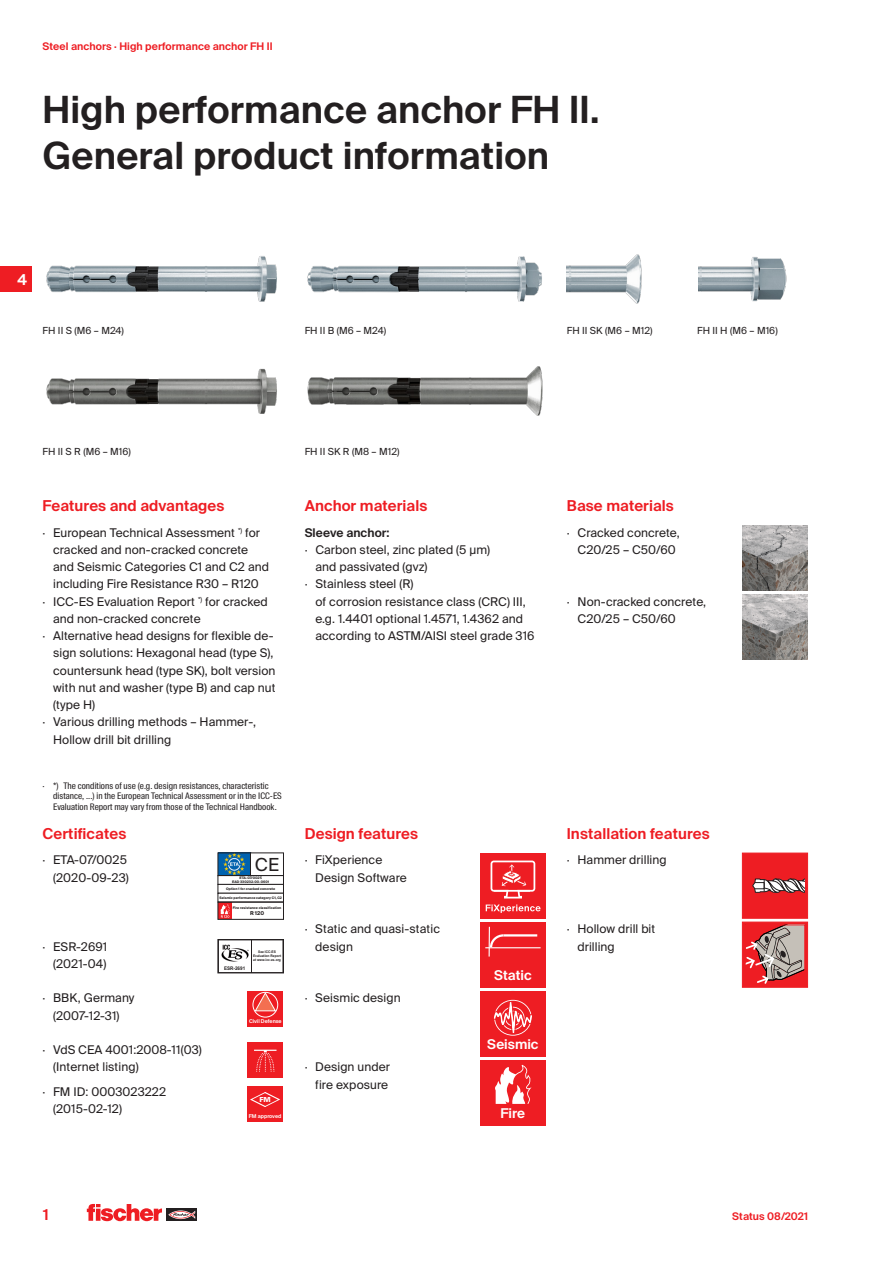
<style>
.page{position:relative;width:893px;height:1263px;background:#fff}
.page>*{position:absolute;margin:0;border:0;box-sizing:border-box;transform-origin:0 0}
.CB_AF_01_HEAD_25PT_S{font:600 37.5px/46.5px "fischerstrong";letter-spacing:.005em;color:#231f20}
.t1{font:18px "fischerstrong";color:#231f20}
.CB_AF_02_SUBHEAD_SB{font:600 15px "fischerstrong";letter-spacing:.005em;color:#ee1d23}
.CB_AF_05_TABS_SB_LEF{font:600 15px "fischerstrong";color:#fff}
.t2{font:600 13.5px "fischerstrong";color:#fff}
.t3{font:12px/17.2px "fischerstrong";letter-spacing:.005em;color:#231f20}
.CB_AF_03_COPY_SB{font:600 12px "fischerstrong";letter-spacing:.005em;color:#231f20}
.t4{font:600 10.5px "fischerstrong";letter-spacing:.005em;color:#ee1d23}
.CB_AF_04_CAPTION_REG{font:9.75px "fischerstrong";letter-spacing:.005em;color:#231f20}
.t5{font:9px/10.5px "fischerstrong Cond";letter-spacing:.005em;color:#231f20}
.t6{font:900 7.5px "Fi We";color:#fff}
.t7{font:600 5.25px "fischerstrong";color:#fff}
.t8{font:700 5.25px "fischerstrong";color:#231f20}
.t9{font:700 4.95px "Arial";color:#231f20;scale:.93 1}
.t10{font:700 3.45px/4.2px "Arial";color:#231f20;text-align:center;scale:.93 1}
.t11{font:700 3.3px "fischerstrong";color:#231f20}
.s1{font-family:"fischerstrong"}
</style>
<div class="page">
<svg style="left:167px;top:1209px;width:30px;height:12px"></svg>
<svg style="left:168px;top:1210px;width:27px;height:9px"></svg>
<svg style="left:87px;top:1204px;width:75px;height:17px"></svg>
<svg style="left:220px;top:904px;width:12px;height:14px"></svg>
<svg style="left:221px;top:904px;width:9px;height:14px"></svg>
<img style="left:698px;top:257px;width:89px;height:45px">
<svg style="left:221px;top:944px;width:28px;height:18px"></svg>
<hr style="left:251px;top:940px;width:1px;height:32px;background:#231f20">
<div style="left:218px;top:939px;width:66px;height:34px;border:1px solid #231f20"></div>
<div style="left:0;top:266px;width:31px;height:26px;background:#ee1d23"></div>
<img style="left:742px;top:525px;width:66px;height:66px">
<img style="left:742px;top:594px;width:66px;height:66px">
<img style="left:46px;top:256px;width:231px;height:46px">
<img style="left:46px;top:368px;width:231px;height:46px">
<img style="left:307px;top:256px;width:235px;height:46px">
<img style="left:307px;top:366px;width:236px;height:50px">
<img style="left:567px;top:254px;width:75px;height:50px">
<div style="left:247px;top:1086px;width:36px;height:35px;background:#ee1d23"></div>
<div style="left:248px;top:1043px;width:35px;height:35px;background:#ee1d23"></div>
<svg style="left:254px;top:1050px;width:23px;height:22px"></svg>
<img style="left:220px;top:854px;width:29px;height:20px">
<div style="left:218px;top:852px;width:33px;height:24px;border:1px solid #231f20"></div>
<div style="left:250px;top:852px;width:34px;height:24px;border:1px solid #231f20"></div>
<div style="left:218px;top:875px;width:66px;height:10px;border:1px solid #231f20"></div>
<div style="left:218px;top:884px;width:66px;height:10px;border:1px solid #231f20"></div>
<div style="left:218px;top:893px;width:66px;height:9px;border:1px solid #231f20"></div>
<div style="left:218px;top:902px;width:66px;height:18px;border:1px solid #231f20"></div>
<svg style="left:248px;top:991px;width:35px;height:28px"></svg>
<div style="left:253px;top:992px;width:25px;height:25px;border:1px solid #fff;border-radius:50%"></div>
<div style="left:248px;top:1019px;width:35px;height:7px;background:#ee1d23"></div>
<svg style="left:254px;top:992px;width:22px;height:19px"></svg>
<svg style="left:250px;top:1092px;width:30px;height:15px"></svg>
<div style="left:480px;top:853px;width:66px;height:65px;background:#ee1d23"></div>
<svg style="left:486px;top:904px;width:55px;height:9px"></svg>
<svg style="left:491px;top:860px;width:44px;height:38px"></svg>
<div style="left:480px;top:991px;width:66px;height:65px;background:#ee1d23"></div>
<svg style="left:493px;top:999px;width:39px;height:37px"></svg>
<div style="left:480px;top:922px;width:66px;height:65px;background:#ee1d23"></div>
<hr style="left:485px;top:947px;width:56px;height:1px;background:#fff">
<hr style="left:503px;top:934px;width:34px;height:2px;background:#fff">
<div style="left:480px;top:1060px;width:66px;height:63px;background:#ee1d23"></div>
<svg style="left:495px;top:1065px;width:37px;height:39px"></svg>
<div style="left:480px;top:1107px;width:66px;height:18px;background:#ee1d23"></div>
<div style="left:742px;top:853px;width:66px;height:65px;background:#ee1d23"></div>
<svg style="left:752px;top:878px;width:53px;height:15px"></svg>
<div style="left:742px;top:922px;width:66px;height:65px;background:#ee1d23"></div>
<svg style="left:747px;top:926px;width:56px;height:57px"></svg>
<div style="left:745px;top:924px;width:60px;height:61px;border:1px solid #ee1d23"></div>
<svg style="left:489px;top:927px;width:17px;height:29px"></svg>
<p class="t4" style="left:43px;top:41px;width:232px">Steel anchors · High performance anchor FH II</p>
<p class="CB_AF_01_HEAD_25PT_S" style="left:43px;top:87px;width:558px">High performance anchor FH II.<br>General product information</p>
<p class="CB_AF_05_TABS_SB_LEF" style="left:17px;top:271px;width:11px">4</p>
<p class="CB_AF_04_CAPTION_REG" style="left:43px;top:325px;width:83px">FH II S (M6 – M24)</p>
<p class="CB_AF_04_CAPTION_REG" style="left:305px;top:325px;width:83px">FH II B (M6 – M24)</p>
<p class="CB_AF_04_CAPTION_REG" style="left:567px;top:325px;width:87px">FH II SK (M6 – M12)</p>
<p class="CB_AF_04_CAPTION_REG" style="left:697px;top:325px;width:82px">FH II H (M6 – M16)</p>
<p class="CB_AF_04_CAPTION_REG" style="left:43px;top:446px;width:90px">FH II S R (M6 – M16)</p>
<p class="CB_AF_02_SUBHEAD_SB" style="left:43px;top:497px;width:183px">Features and advantages</p>
<p class="t3" style="left:53px;top:524px;width:217px;text-indent:-11px">· European Technical Assessment <sup>*)</sup> for cracked and non-cracked concrete and Seismic Categories C1 and C2 and including Fire Resistance R30 – R120</p>
<p class="t3" style="left:53px;top:593px;width:216px;text-indent:-11px">· ICC-ES Evaluation Report <sup>*)</sup> for cracked and non-cracked concrete</p>
<p class="t3" style="left:53px;top:627px;width:224px;text-indent:-11px">· Alternative head designs for flexible de&shy;sign solutions: Hexagonal head (type S), countersunk head (type SK), bolt version with nut and washer (type B) and cap nut (type H)</p>
<p class="t3" style="left:53px;top:714px;width:205px;text-indent:-11px">· Various drilling methods – Hammer-,<br>Hollow drill bit drilling</p>
<p class="t5" style="left:53px;top:780px;width:230px;text-indent:-11px"><span class="s1">·</span> *) The conditions of use (e.g. design resistances, characteristic distance, ...) in the European Technical Assessment or in the ICC-ES<br>Evaluation Report may vary from those of the Technical Handbook.</p>
<p class="CB_AF_02_SUBHEAD_SB" style="left:43px;top:825px;width:85px">Certificates</p>
<p class="t3" style="left:43px;top:852px;width:88px;text-align:right">· ETA-07/0025 (2020-09-23)</p>
<p class="t3" style="left:43px;top:938px;width:66px;text-align:right">· ESR-2691 (2021-04)</p>
<p class="t3" style="left:43px;top:990px;width:93px;text-align:center">· BBK, Germany (2007-12-31)</p>
<p class="t3" style="left:53px;top:1041px;width:150px;text-indent:-11px">· VdS CEA 4001:2008-11(03) (Internet listing)</p>
<p class="t3" style="left:53px;top:1083px;width:114px;text-indent:-11px">· FM ID: 0003023222 (2015-02-12)</p>
<p class="t1" style="left:255px;top:854px;width:26px">CE</p>
<p class="t11" style="left:239px;top:876px;width:24px">ETA-07/0025</p>
<p class="t11" style="left:232px;top:880px;width:39px">EAD 330232-00-0601</p>
<p class="t11" style="left:226px;top:887px;width:51px">Option 1 for cracked concrete</p>
<p class="t11" style="left:219px;top:896px;width:64px">Seismic performance category C1, C2</p>
<p class="t11" style="left:233px;top:906px;width:50px">Fire resistance classification</p>
<p class="t8" style="left:250px;top:910px;width:16px">R 120</p>
<p class="t9" style="left:224px;top:964px;width:24px">ESR-2691</p>
<p class="t10" style="left:253px;top:950px;width:32px">See ICC-ES<br>Evaluation Report at www.icc-es.org</p>
<p class="t7" style="left:249px;top:1018px;width:34px">Civil Defense</p>
<p class="t6" style="left:259px;top:1095px;width:13px">FM</p>
<p class="t7" style="left:249px;top:1113px;width:34px">FM approved</p>
<p class="CB_AF_04_CAPTION_REG" style="left:305px;top:446px;width:96px">FH II SK R (M8 – M12)</p>
<p class="CB_AF_02_SUBHEAD_SB" style="left:305px;top:497px;width:124px">Anchor materials</p>
<p class="CB_AF_03_COPY_SB" style="left:305px;top:525px;width:86px">Sleeve anchor:</p>
<p class="t3" style="left:315px;top:541px;width:176px;text-indent:-11px">· Carbon steel, zinc plated (5 µm) and passivated (gvz)</p>
<p class="t3" style="left:315px;top:576px;width:221px;text-indent:-11px">· Stainless steel (R)<br>of corrosion resistance class (CRC) III, e.g. 1.4401 optional 1.4571, 1.4362 and according to ASTM/AISI steel grade 316</p>
<p class="CB_AF_02_SUBHEAD_SB" style="left:305px;top:825px;width:115px">Design features</p>
<p class="t3" style="left:315px;top:852px;width:93px;text-indent:-11px">· FiXperience<br>Design Software</p>
<p class="t3" style="left:315px;top:921px;width:126px;text-indent:-11px">· Static and quasi-static design</p>
<p class="t3" style="left:305px;top:990px;width:97px">· Seismic design</p>
<p class="t3" style="left:305px;top:1059px;width:87px;text-align:right">· Design under fire exposure</p>
<p class="t2" style="left:494px;top:967px;width:39px">Static</p>
<p class="t2" style="left:487px;top:1036px;width:53px">Seismic</p>
<p class="t2" style="left:501px;top:1105px;width:26px">Fire</p>
<p class="CB_AF_02_SUBHEAD_SB" style="left:567px;top:497px;width:108px">Base materials</p>
<p class="t3" style="left:567px;top:524px;width:114px;text-align:center">· Cracked concrete,<br>C20/25 – C50/60</p>
<p class="t3" style="left:578px;top:593px;width:130px;text-indent:-11px">· Non-cracked concrete,<br>C20/25 – C50/60</p>
<p class="CB_AF_02_SUBHEAD_SB" style="left:567px;top:825px;width:144px">Installation features</p>
<p class="t3" style="left:567px;top:852px;width:101px">· Hammer drilling</p>
<p class="t3" style="left:577px;top:921px;width:79px;text-indent:-11px">· Hollow drill bit drilling</p>
<p class="CB_AF_02_SUBHEAD_SB" style="left:43px;top:1206px;width:7px">1</p>
<p class="t4" style="left:732px;top:1211px;width:77px">Status 08/2021</p>
</div>
